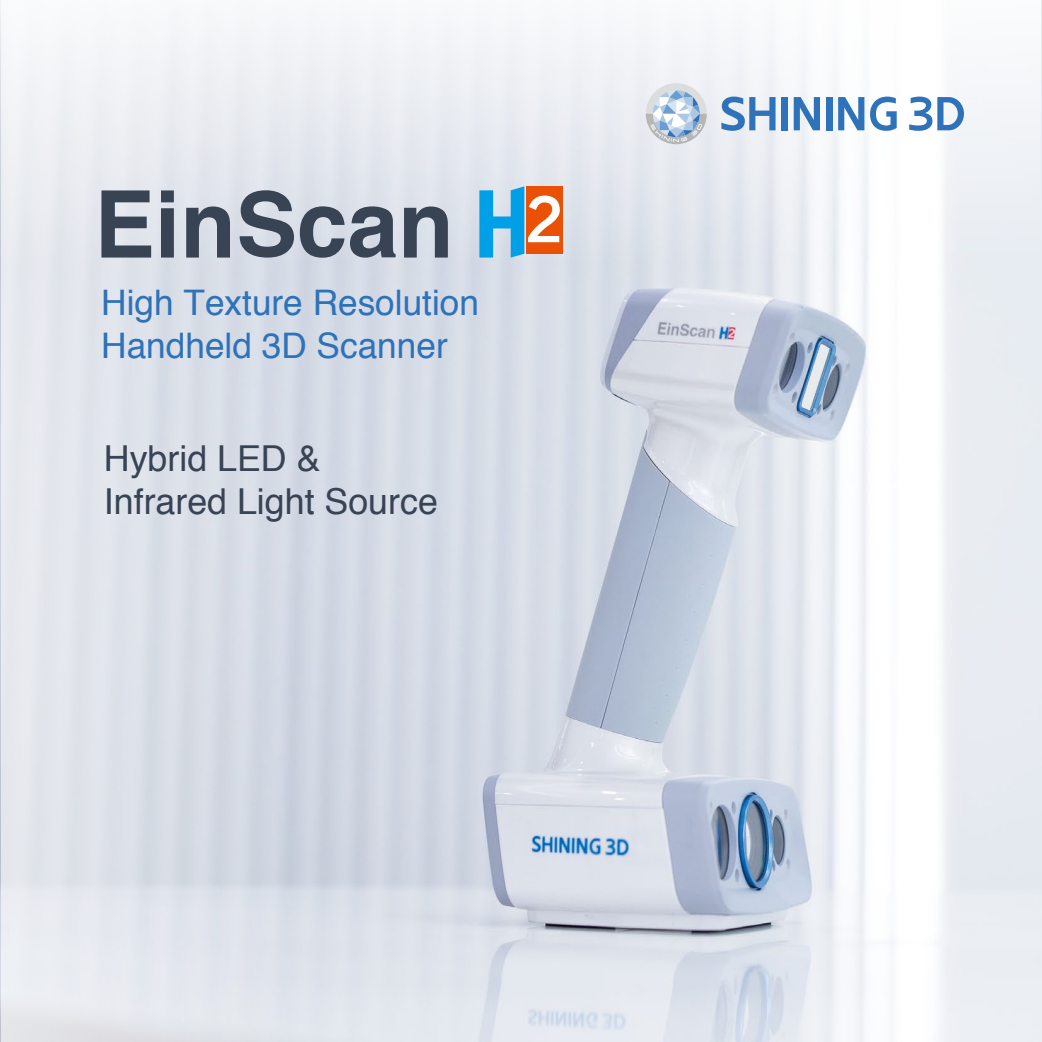
<style>
.page{position:relative;width:1042px;height:1042px;background:#fff}
.page>*{position:absolute;margin:0;border:0;box-sizing:border-box;transform-origin:0 0}
.t1{font:56.88px "FZLTCHJW GB1 0";color:#fff}
.t2{font:35.7px/42.9px "Helvetica";color:#384354}
.t3{font:35.18px/42.2px "Helvetica";color:#2e72ba}
</style>
<div class="page">
<img style="left:0;top:0;width:1042px;height:1042px">
<svg style="left:1px;top:0;width:1039px;height:269px"></svg>
<svg style="left:2px;top:0;width:305px;height:1042px"></svg>
<div style="left:781px;top:97px;width:7px;height:33px;background:#2e72ba"></div>
<div style="left:826px;top:97px;width:6px;height:33px;background:#2e72ba"></div>
<svg style="left:870px;top:97px;width:26px;height:34px"></svg>
<svg style="left:909px;top:97px;width:55px;height:34px"></svg>
<svg style="left:721px;top:96px;width:54px;height:35px"></svg>
<svg style="left:794px;top:97px;width:26px;height:33px"></svg>
<svg style="left:838px;top:97px;width:26px;height:33px"></svg>
<svg style="left:646px;top:83px;width:61px;height:61px"></svg>
<svg style="left:186px;top:206px;width:44px;height:52px"></svg>
<svg style="left:300px;top:206px;width:96px;height:52px"></svg>
<svg style="left:404px;top:206px;width:44px;height:52px"></svg>
<svg style="left:479px;top:186px;width:45px;height:72px"></svg>
<svg style="left:101px;top:190px;width:50px;height:68px"></svg>
<svg style="left:161px;top:190px;width:13px;height:68px"></svg>
<svg style="left:240px;top:190px;width:54px;height:68px"></svg>
<div style="left:526px;top:186px;width:37px;height:68px;background:#ea5006"></div>
<p class="t3" style="left:101px;top:283px;width:379px">High Texture Resolution<br>Handheld 3D Scanner</p>
<p class="t2" style="left:104px;top:438px;width:335px">Hybrid LED &amp;<br>Infrared Light Source</p>
<h1 class="t1" style="left:526px;top:189px;width:38px">2</h1>
</div>
